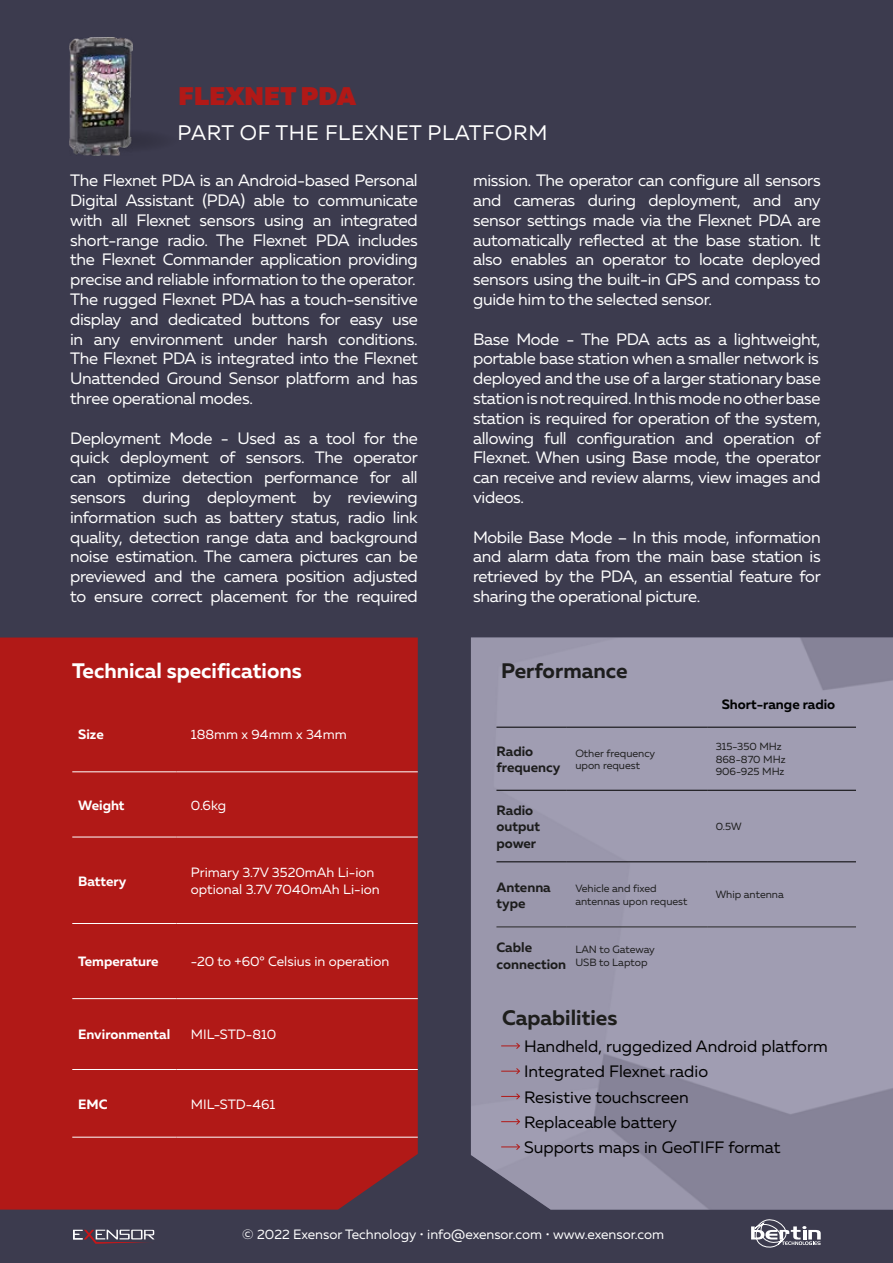
<style>
.page{position:relative;width:893px;height:1263px;background:#3c3b4e}
.page>*{position:absolute;margin:0;border:0;box-sizing:border-box;transform-origin:0 0}
.t1{font:900 25.5px "Muller";letter-spacing:.01em;color:#b11917}
.t2{font:21px "Muller";letter-spacing:.03em;color:#fff}
.t3{font:700 21px "Muller";color:#fff}
.t4{font:700 21px "Muller";color:#1e1e1c}
.t5{font:700 21px "Muller";color:#1d1d1d}
.t6{font:16.5px/19.8px "Muller";letter-spacing:-.02em;color:#fff;text-align:justify}
.t7{font:16.5px/25.2px "Muller";color:#000}
.t8{font:13.5px/16.2px "Muller";color:#fff}
.t9{font:700 13.5px/16.2px "Muller";color:#1d1d1d}
.t10{font:700 13.5px "Muller";color:#fff}
.t11{font:700 13.5px "Muller";color:#010202}
.t12{font:10.5px/12.6px "Muller";color:#1d1d1d}
</style>
<div class="page">
<div style="left:0;top:637px;width:418px;height:572px;background:#b11917"></div>
<svg style="left:73px;top:1229px;width:82px;height:15px"></svg>
<img style="left:70px;top:37px;width:62px;height:119px">
<hr style="left:72px;top:771px;width:104px;height:1px;background:#fff">
<hr style="left:176px;top:771px;width:242px;height:1px;background:#fff">
<hr style="left:72px;top:998px;width:104px;height:1px;background:#fff">
<hr style="left:176px;top:998px;width:242px;height:1px;background:#fff">
<hr style="left:72px;top:837px;width:104px;height:1px;background:#fff">
<hr style="left:176px;top:837px;width:242px;height:1px;background:#fff">
<hr style="left:72px;top:923px;width:104px;height:1px;background:#fff">
<hr style="left:176px;top:923px;width:242px;height:1px;background:#fff">
<hr style="left:72px;top:1069px;width:104px;height:1px;background:#fff">
<hr style="left:176px;top:1069px;width:242px;height:1px;background:#fff">
<hr style="left:72px;top:1137px;width:104px;height:1px;background:#fff">
<hr style="left:176px;top:1137px;width:242px;height:1px;background:#fff">
<svg style="left:751px;top:1220px;width:70px;height:27px"></svg>
<img style="left:471px;top:637px;width:422px;height:572px">
<hr style="left:496px;top:727px;width:71px;height:1px;background:#000">
<hr style="left:567px;top:727px;width:140px;height:1px;background:#000">
<hr style="left:707px;top:727px;width:149px;height:1px;background:#000">
<hr style="left:496px;top:790px;width:71px;height:1px;background:#000">
<hr style="left:567px;top:790px;width:140px;height:1px;background:#000">
<hr style="left:707px;top:790px;width:149px;height:1px;background:#000">
<hr style="left:496px;top:861px;width:71px;height:1px;background:#000">
<hr style="left:567px;top:861px;width:140px;height:1px;background:#000">
<hr style="left:707px;top:861px;width:149px;height:1px;background:#000">
<hr style="left:496px;top:926px;width:71px;height:1px;background:#282827">
<hr style="left:567px;top:926px;width:140px;height:1px;background:#282827">
<hr style="left:707px;top:926px;width:149px;height:1px;background:#282827">
<svg style="left:67px;top:128px;width:114px;height:26px"></svg>
<svg style="left:501px;top:1042px;width:20px;height:8px"></svg>
<svg style="left:501px;top:1067px;width:20px;height:8px"></svg>
<svg style="left:501px;top:1092px;width:20px;height:8px"></svg>
<svg style="left:501px;top:1118px;width:20px;height:7px"></svg>
<svg style="left:501px;top:1143px;width:20px;height:8px"></svg>
<h1 class="t1" style="left:179px;top:80px;width:179px">FLEXNET PDA</h1>
<p class="t2" style="left:178px;top:120px;width:371px">PART OF THE FLEXNET PLATFORM</p>
<p class="t6" style="left:70px;top:170px;width:349px;text-align:left">The Flexnet PDA is an Android-based Personal Digital Assistant (PDA) able to communicate with all Flexnet sensors using an integrated short-range radio. The Flexnet PDA includes the Flexnet Commander application providing precise and reliable information to the operator.<br>The rugged Flexnet PDA has a touch-sensitive display and dedicated buttons for easy use in any environment under harsh conditions.<br>The Flexnet PDA is integrated into the Flexnet Unattended Ground Sensor platform and has three operational modes.</p>
<p class="t6" style="left:70px;top:428px;width:349px">Deployment Mode - Used as a tool for the quick deployment of sensors. The operator can optimize detection performance for all sensors during deployment by reviewing information such as battery status, radio link quality, detection range data and background noise estimation. The camera pictures can be previewed and the camera position adjusted to ensure correct placement for the required</p>
<p class="t3" style="left:72px;top:657px;width:231px">Technical specifications</p>
<p class="t10" style="left:78px;top:726px;width:27px">Size</p>
<p class="t8" style="left:191px;top:726px;width:157px">188mm x 94mm x 34mm</p>
<p class="t10" style="left:78px;top:796px;width:48px">Weight</p>
<p class="t8" style="left:191px;top:797px;width:37px">0.6kg</p>
<p class="t10" style="left:78px;top:872px;width:50px">Battery</p>
<p class="t8" style="left:191px;top:864px;width:190px">Primary 3.7V 3520mAh Li-ion optional 3.7V 7040mAh Li-ion</p>
<p class="t10" style="left:78px;top:953px;width:82px">Temperature</p>
<p class="t8" style="left:191px;top:953px;width:200px">-20 to +60° Celsius in operation</p>
<p class="t10" style="left:78px;top:1026px;width:93px">Environmental</p>
<p class="t8" style="left:191px;top:1026px;width:87px">MIL-STD-810</p>
<p class="t10" style="left:78px;top:1095px;width:31px">EMC</p>
<p class="t8" style="left:191px;top:1095px;width:86px">MIL-STD-461</p>
<p class="t6" style="left:473px;top:170px;width:349px">mission. The operator can configure all sensors and cameras during deployment, and any sensor settings made via the Flexnet PDA are automatically reflected at the base station. It also enables an operator to locate deployed sensors using the built-in GPS and compass to guide him to the selected sensor.</p>
<p class="t6" style="left:473px;top:329px;width:349px">Base Mode - The PDA acts as a lightweight, portable base station when a smaller network is deployed and the use of a larger stationary base station is not required. In this mode no other base station is required for operation of the system, allowing full configuration and operation of Flexnet. When using Base mode, the operator can receive and review alarms, view images and videos.</p>
<p class="t6" style="left:473px;top:527px;width:349px">Mobile Base Mode – In this mode, information and alarm data from the main base station is retrieved by the PDA, an essential feature for sharing the operational picture.</p>
<p class="t5" style="left:501px;top:657px;width:128px">Performance</p>
<p class="t11" style="left:722px;top:695px;width:115px">Short-range radio</p>
<p class="t9" style="left:496px;top:743px;width:65px">Radio frequency</p>
<p class="t12" style="left:575px;top:746px;width:81px">Other frequency upon request</p>
<p class="t12" style="left:716px;top:740px;width:72px">315-350 MHz<br>868-870 MHz<br>906-925 MHz</p>
<p class="t9" style="left:496px;top:802px;width:45px">Radio output power</p>
<p class="t12" style="left:716px;top:820px;width:27px">0.5W</p>
<p class="t9" style="left:496px;top:879px;width:56px">Antenna type</p>
<p class="t12" style="left:575px;top:882px;width:114px">Vehicle and fixed antennas upon request</p>
<p class="t12" style="left:716px;top:888px;width:70px">Whip antenna</p>
<p class="t9" style="left:496px;top:939px;width:71px">Cable connection</p>
<p class="t12" style="left:575px;top:943px;width:81px">LAN to Gateway<br>USB to Laptop</p>
<p class="t4" style="left:502px;top:1004px;width:117px">Capabilities</p>
<p class="t7" style="left:524px;top:1033px;width:305px">Handheld, ruggedized Android platform<br>Integrated Flexnet radio<br>Resistive touchscreen<br>Replaceable battery<br>Supports maps in GeoTIFF format</p>
<p class="t8" style="left:242px;top:1226px;width:423px">© 2022 Exensor Technology • info@exensor.com • www.exensor.com</p>
</div>
